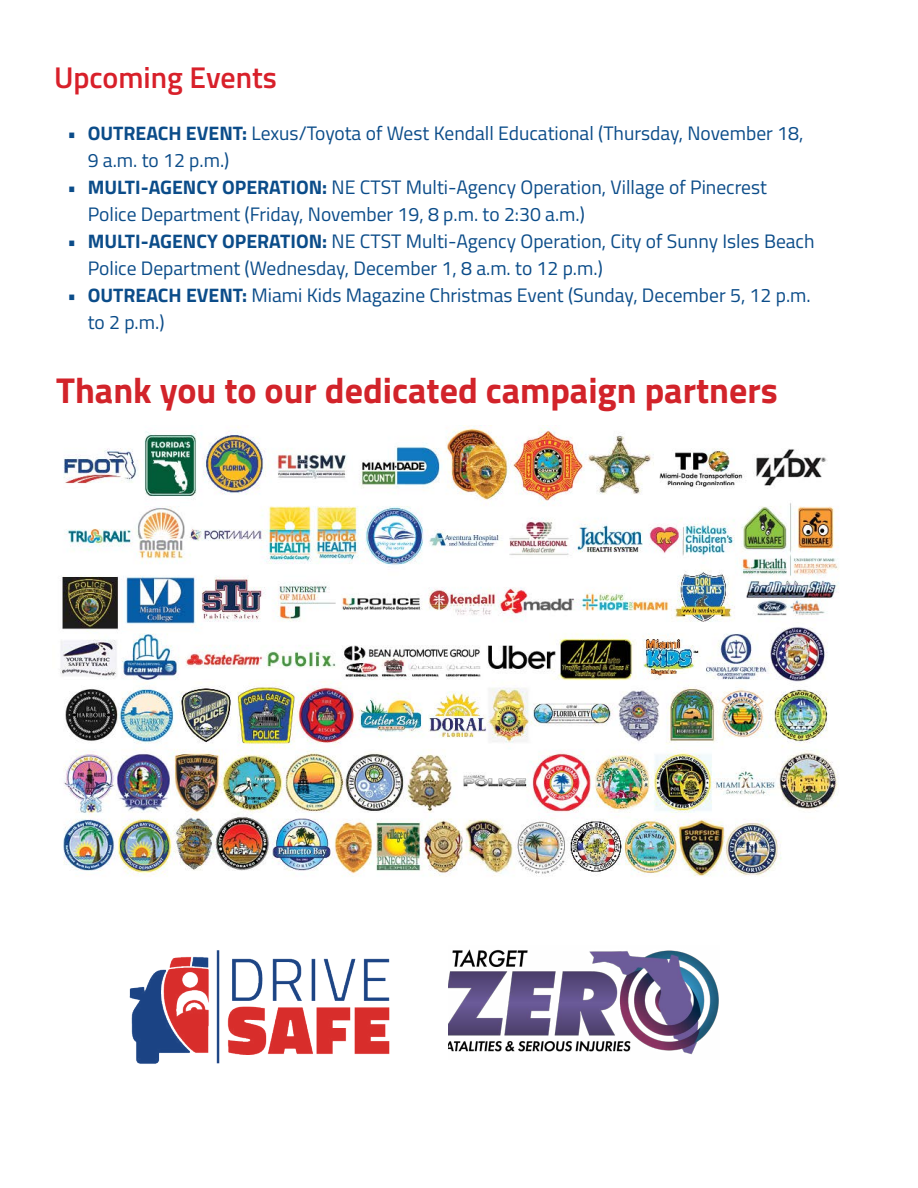
<style>
.page{position:relative;width:918px;height:1188px;background:#fff}
.page>*{position:absolute;margin:0;border:0;box-sizing:border-box;transform-origin:0 0}
.t1{font:700 36px "Titillium Web";color:#d2232a}
.t2{font:600 30px "Titillium Web";color:#d8202a}
.t3{font:19.5px/27px "Titillium Web";color:#0b4c89}
.s1{font-weight:700}
</style>
<div class="page">
<img style="left:60px;top:425px;width:779px;height:452px">
<img style="left:129px;top:950px;width:261px;height:114px">
<img style="left:448px;top:949px;width:271px;height:106px">
<h2 class="t2" style="left:54px;top:55px;width:224px">Upcoming Events</h2>
<p class="t3" style="left:88px;top:119px;width:717px;text-indent:-20px"><span class="s1">• OUTREACH EVENT:</span> Lexus/Toyota of West Kendall Educational (Thursday, November 18,<br>9 a.m. to 12 p.m.)</p>
<p class="t3" style="left:88px;top:173px;width:681px;text-indent:-20px"><span class="s1">• MULTI-AGENCY OPERATION:</span> NE CTST Multi-Agency Operation, Village of Pinecrest<br>Police Department (Friday, November 19, 8 p.m. to 2:30 a.m.)</p>
<p class="t3" style="left:88px;top:227px;width:728px;text-indent:-20px"><span class="s1">• MULTI-AGENCY OPERATION:</span> NE CTST Multi-Agency Operation, City of Sunny Isles Beach<br>Police Department (Wednesday, December 1, 8 a.m. to 12 p.m.)</p>
<p class="t3" style="left:88px;top:281px;width:725px;text-indent:-20px"><span class="s1">• OUTREACH EVENT:</span> Miami Kids Magazine Christmas Event (Sunday, December 5, 12 p.m. to 2 p.m.)</p>
<h1 class="t1" style="left:56px;top:363px;width:723px">Thank you to our dedicated campaign partners</h1>
</div>
